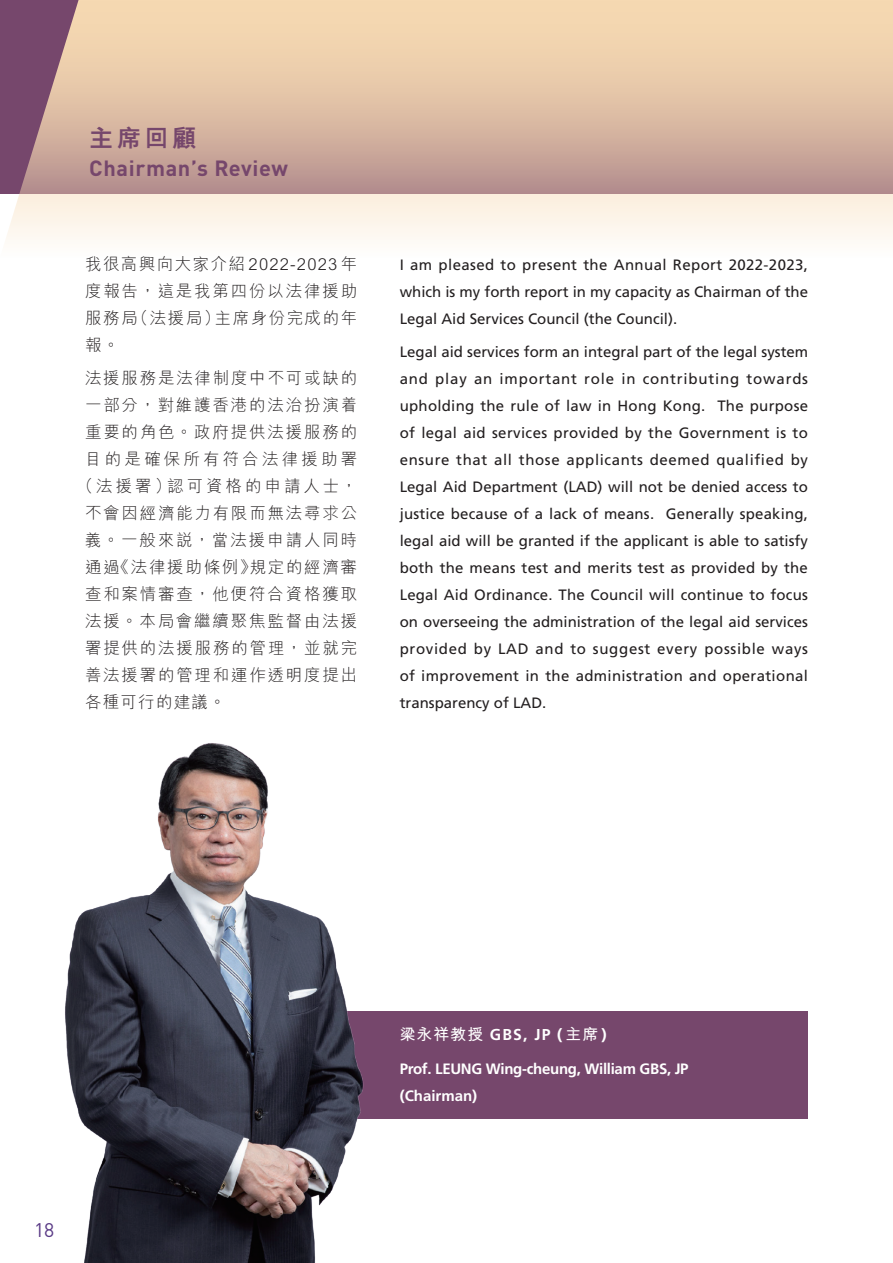
<style>
.page{position:relative;width:893px;height:1263px;background:#fff}
.page>*{position:absolute;margin:0;border:0;box-sizing:border-box;transform-origin:0 0}
.t1{font:800 24px "M Hei HK";color:#76476c}
.t2{font:700 21.75px "DINOT";letter-spacing:.03em;color:#76476c}
.t3{font:19.5px "DINOT";color:#5a3b86}
.t4{font:300 16.5px/27px "M Hei HK";letter-spacing:.11em;color:#231f20;text-align:justify}
.t5{font:700 15.75px "Frutiger LT Std";color:#fff}
.t6{font:15px/27px "Frutiger LT Std";color:#231f20;text-align:justify}
.t7{font:700 15px/27px "Frutiger LT Std";letter-spacing:-.02em;color:#fff}
.s1{font-family:"M Hei HK"}
</style>
<div class="page">
<svg style="left:0;top:0;width:893px;height:240px;background:#dec2ae"></svg>
<div style="left:272px;top:1011px;width:536px;height:108px;background:#76476c"></div>
<img style="left:65px;top:743px;width:299px;height:520px">
<h1 class="t1" style="left:89px;top:126px;width:108px">主席回顧</h1>
<h2 class="t2" style="left:89px;top:151px;width:200px">Chairman’s Review</h2>
<p class="t4" style="left:85px;top:251px;width:274px">我很高興向大家介紹 2022-2023年度報告，這是我第四份以法律援助服務局（法援局）主席身份完成的年報。</p>
<p class="t4" style="left:85px;top:365px;width:274px">法援服務是法律制度中不可或缺的一部分，對維護香港的法治扮演着重要的角色。政府提供法援服務的目的是確保所有符合法律援助署</p>
<p class="t4" style="left:85px;top:472px;width:274px;text-indent:-8px">（法援署）認可資格的申請人士，不會因經濟能力有限而無法尋求公義。一般來說，當法援申請人同時通過《法律援助條例》規定的經濟審查和案情審查，他便符合資格獲取法援。本局會繼續聚焦監督由法援署提供的法援服務的管理，並就完善法援署的管理和運作透明度提出各種可行的建議。</p>
<p class="t6" style="left:400px;top:251px;width:410px">I am pleased to present the Annual Report 2022-2023, which is my forth report in my capacity as Chairman of the Legal Aid Services Council (the Council).</p>
<p class="t6" style="left:400px;top:338px;width:410px">Legal aid services form an integral part of the legal system and play an important role in contributing towards upholding the rule of law in Hong Kong. The purpose of legal aid services provided by the Government is to ensure that all those applicants deemed qualified by Legal Aid Department (LAD) will not be denied access to justice because of a lack of means. Generally speaking, legal aid will be granted if the applicant is able to satisfy both the means test and merits test as provided by the Legal Aid Ordinance. The Council will continue to focus on overseeing the administration of the legal aid services provided by LAD and to suggest every possible ways of improvement in the administration and operational transparency of LAD.</p>
<h3 class="t3" style="left:34px;top:1215px;width:22px">18</h3>
<p class="t5" style="left:400px;top:1025px;width:208px"><span class="s1">梁永祥教授</span> GBS, JP ( <span class="s1">主席</span> )</p>
<p class="t7" style="left:400px;top:1055px;width:290px">Prof. LEUNG Wing-cheung, William GBS, JP (Chairman)</p>
</div>
